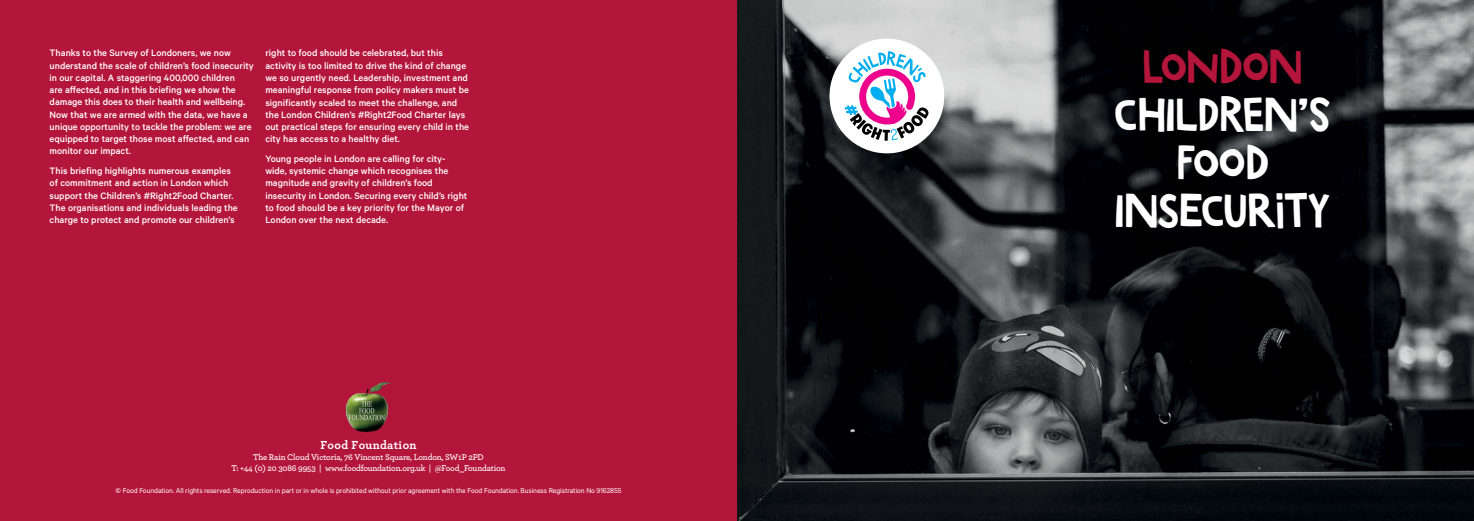
<style>
.page{position:relative;width:1474px;height:521px;background:#fff}
.page>*{position:absolute;margin:0;border:0;box-sizing:border-box;transform-origin:0 0}
.t1{font:49.52px/48.1px "Marujo";color:#fff;text-align:center}
.t2{font:49.52px "Marujo";color:#b4153a}
.t3{font:700 12.25px "Archer Pro";letter-spacing:.025em;color:#fff}
.t4{font:500 10.5px/12.2px "Calibre";color:#fff}
.t5{font:600 8.75px/11.4px "Archer Pro";letter-spacing:-.02em;color:#fff;text-align:center}
.t6{font:7.88px "Calibre";letter-spacing:-.01em;color:#fff}
</style>
<div class="page">
<img style="left:737px;top:0;width:736px;height:521px">
<div style="left:0;top:0;width:737px;height:521px;background:#b4153a"></div>
<img style="left:345px;top:382px;width:46px;height:51px">
<div style="left:829px;top:39px;width:115px;height:114px;background:#fff;border-radius:50%"></div>
<svg style="left:844px;top:51px;width:85px;height:90px"></svg>
<p class="t4" style="left:50px;top:47px;width:206px">Thanks to the Survey of Londoners, we now understand the scale of children’s food insecurity in our capital. A staggering 400,000 children<br>are affected, and in this briefing we show the damage this does to their health and wellbeing.<br>Now that we are armed with the data, we have a unique opportunity to tackle the problem: we are equipped to target those most affected, and can monitor our impact.</p>
<p class="t4" style="left:50px;top:164px;width:190px">This briefing highlights numerous examples of commitment and action in London which support the Children’s #Right2Food Charter.<br>The organisations and individuals leading the charge to protect and promote our children’s</p>
<p class="t4" style="left:265px;top:47px;width:205px">right to food should be celebrated, but this activity is too limited to drive the kind of change we so urgently need. Leadership, investment and meaningful response from policy makers must be significantly scaled to meet the challenge, and the London Children’s #Right2Food Charter lays out practical steps for ensuring every child in the city has access to a healthy diet.</p>
<p class="t4" style="left:265px;top:152px;width:203px">Young people in London are calling for city&shy;wide, systemic change which recognises the magnitude and gravity of children’s food insecurity in London. Securing every child’s right to food should be a key priority for the Mayor of London over the next decade.</p>
<p class="t3" style="left:320px;top:435px;width:98px">Food Foundation</p>
<p class="t5" style="left:231px;top:451px;width:275px">The Rain Cloud Victoria, 76 Vincent Square, London, SW1P 2PD<br>T: +44 (0) 20 3086 9953 | www.foodfoundation.org.uk | @Food_Foundation</p>
<p class="t6" style="left:116px;top:486px;width:507px">© Food Foundation. All rights reserved. Reproduction in part or in whole is prohibited without prior agreement with the Food Foundation. Business Registration No 9162855</p>
<h1 class="t2" style="left:1142px;top:37px;width:162px">LONDON</h1>
<h1 class="t1" style="left:1114px;top:89px;width:217px">CHILDREN’S<br>FOOD<br>INSECURITY</h1>
</div>
